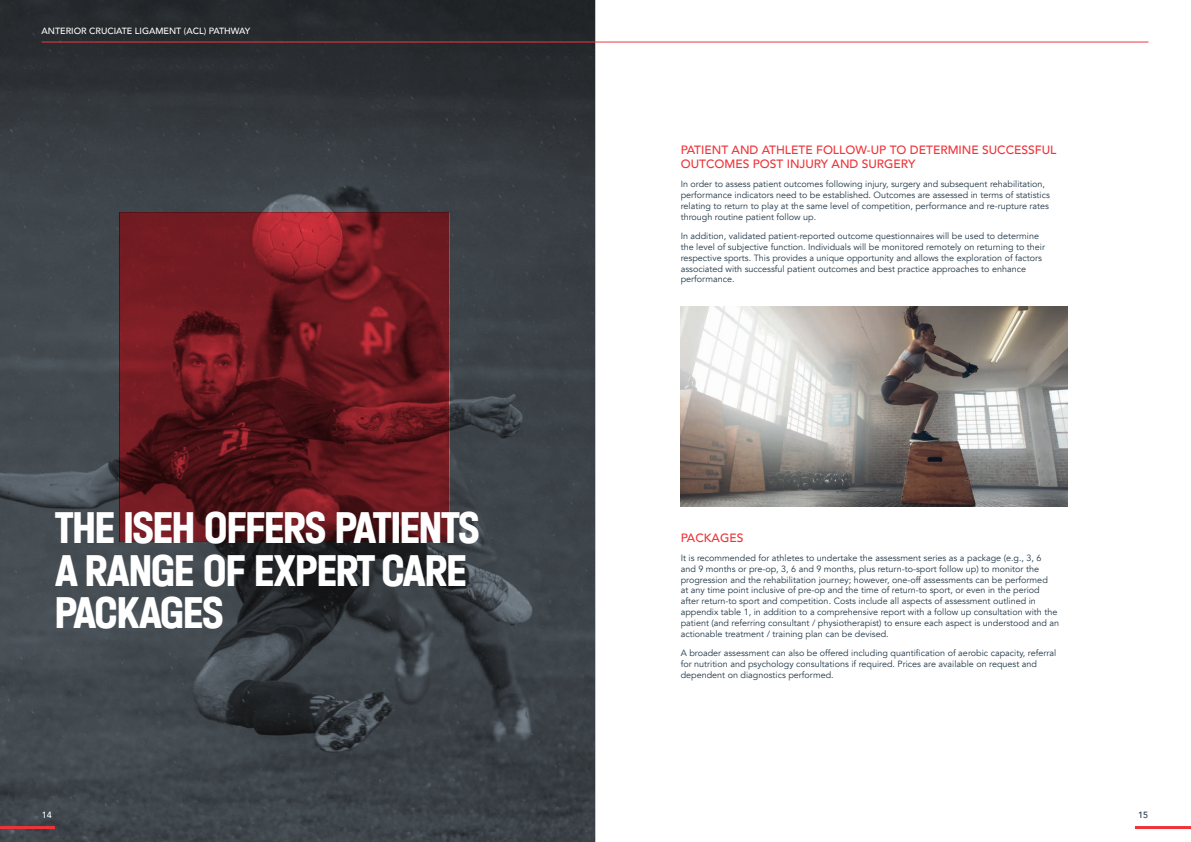
<style>
.page{position:relative;width:1191px;height:842px;background:#fff}
.page>*{position:absolute;margin:0;border:0;box-sizing:border-box;transform-origin:0 0}
.t1{font:700 47px/42.9px "Halvar Eng";letter-spacing:-.025em;color:#fff}
.t2{font:500 12px/14.4px "Avenir";color:#ee3339}
.t3{font:9px/10.8px "Avenir";color:#223847}
.t4{font:500 9px "Avenir";color:#fff}
.t5{font:500 9px "Avenir";color:#223847}
</style>
<div class="page">
<svg style="left:0;top:0;width:595px;height:842px;background:#393f44"></svg>
<svg style="left:120px;top:213px;width:329px;height:329px;background:#68181e"></svg>
<hr style="left:0;top:826px;width:55px;height:3px;background:#ee3339">
<hr style="left:42px;top:42px;width:1106px;height:1px;background:#ee3844">
<hr style="left:1135px;top:826px;width:56px;height:3px;background:#ee3339">
<img style="left:680px;top:306px;width:387px;height:200px">
<p class="t4" style="left:42px;top:23px;width:210px">ANTERIOR CRUCIATE LIGAMENT (ACL) PATHWAY</p>
<h1 class="t1" style="left:55px;top:504px;width:426px">THE ISEH OFFERS PATIENTS<br>A RANGE OF EXPERT CARE<br>PACKAGES</h1>
<p class="t4" style="left:42px;top:807px;width:12px">14</p>
<h2 class="t2" style="left:680px;top:142px;width:377px">PATIENT AND ATHLETE FOLLOW-UP TO DETERMINE SUCCESSFUL<br>OUTCOMES POST INJURY AND SURGERY</h2>
<p class="t3" style="left:680px;top:179px;width:371px">In order to assess patient outcomes following injury, surgery and subsequent rehabilitation, performance indicators need to be established. Outcomes are assessed in terms of statistics relating to return to play at the same level of competition, performance and re-rupture rates through routine patient follow up.</p>
<p class="t3" style="left:680px;top:231px;width:366px">In addition, validated patient-reported outcome questionnaires will be used to determine the level of subjective function. Individuals will be monitored remotely on returning to their respective sports. This provides a unique opportunity and allows the exploration of factors associated with successful patient outcomes and best practice approaches to enhance performance.</p>
<h2 class="t2" style="left:680px;top:530px;width:64px">PACKAGES</h2>
<p class="t3" style="left:680px;top:553px;width:380px">It is recommended for athletes to undertake the assessment series as a package (e.g., 3, 6<br>and 9 months or pre-op, 3, 6 and 9 months, plus return-to-sport follow up) to monitor the progression and the rehabilitation journey; however, one-off assessments can be performed<br>at any time point inclusive of pre-op and the time of return-to sport, or even in the period after return-to sport and competition. Costs include all aspects of assessment outlined in appendix table 1, in addition to a comprehensive report with a follow up consultation with the patient (and referring consultant / physiotherapist) to ensure each aspect is understood and an actionable treatment / training plan can be devised.</p>
<p class="t3" style="left:680px;top:647px;width:377px">A broader assessment can also be offered including quantification of aerobic capacity, referral for nutrition and psychology consultations if required. Prices are available on request and dependent on diagnostics performed.</p>
<p class="t5" style="left:1138px;top:807px;width:12px">15</p>
</div>
